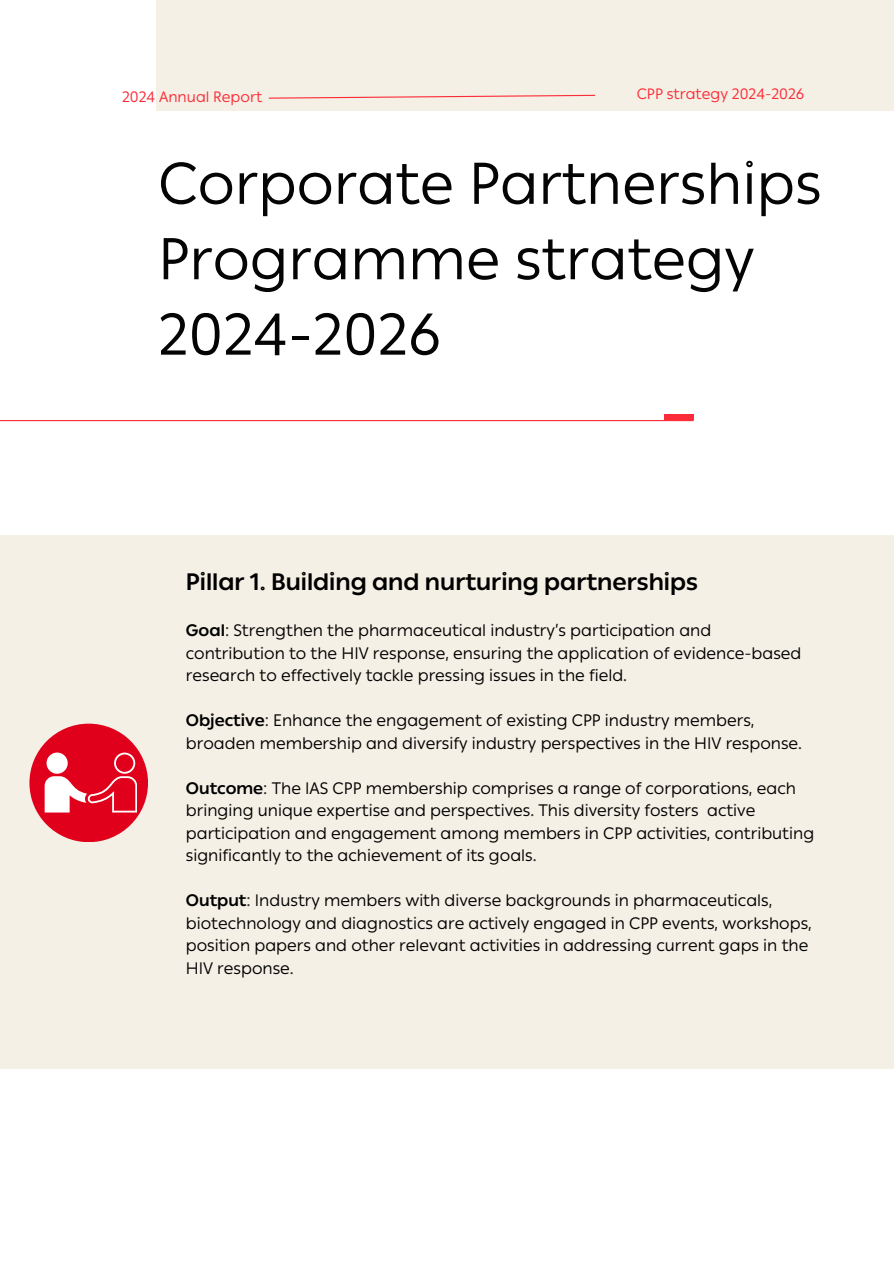
<style>
.page{position:relative;width:894px;height:1264px;background:#fff}
.page>*{position:absolute;margin:0;border:0;box-sizing:border-box;transform-origin:0 0}
.t1{font:58.5px/75.3px "IAS Ribbon Sans";color:#040404}
.t2{font:700 23.7px "IAS Ribbon Sans";color:#000}
.t3{font:16.5px/22.5px "IAS Ribbon Sans";color:#000}
.t4{font:15px "IAS Ribbon Sans";color:#fc2b38}
.s1{font-weight:700}
</style>
<div class="page">
<div style="left:0;top:536px;width:893px;height:532px;background:#f5f0e5"></div>
<div style="left:29px;top:723px;width:119px;height:119px;background:#e0001b;border-radius:50%"></div>
<div style="left:156px;top:0;width:737px;height:111px;background:#f5f0e5"></div>
<svg style="left:268px;top:94px;width:328px;height:5px"></svg>
<div style="left:664px;top:414px;width:29px;height:6px;background:#fc2b38"></div>
<hr style="left:0;top:420px;width:693px;height:1px;background:#fc2b38">
<svg style="left:45px;top:752px;width:92px;height:60px"></svg>
<h2 class="t4" style="left:122px;top:88px;width:142px">2024 Annual Report</h2>
<p class="t4" style="left:636px;top:85px;width:169px">CPP strategy 2024-2026</p>
<p class="t1" style="left:158px;top:146px;width:665px">Corporate Partnerships<br>Programme strategy<br>2024-2026</p>
<p class="t2" style="left:186px;top:568px;width:513px">Pillar 1. Building and nurturing partnerships</p>
<p class="t3" style="left:186px;top:619px;width:617px"><span class="s1">Goal</span>: Strengthen the pharmaceutical industry’s participation and contribution to the HIV response, ensuring the application of evidence-based research to effectively tackle pressing issues in the field.</p>
<h1 class="t3" style="left:186px;top:709px;width:617px"><span class="s1">Objective</span>: Enhance the engagement of existing CPP industry members, broaden membership and diversify industry perspectives in the HIV response.</h1>
<p class="t3" style="left:186px;top:776px;width:629px"><span class="s1">Outcome</span>: The IAS CPP membership comprises a range of corporations, each bringing unique expertise and perspectives. This diversity fosters active participation and engagement among members in CPP activities, contributing significantly to the achievement of its goals.</p>
<p class="t3" style="left:186px;top:889px;width:627px"><span class="s1">Output</span>: Industry members with diverse backgrounds in pharmaceuticals, biotechnology and diagnostics are actively engaged in CPP events, workshops, position papers and other relevant activities in addressing current gaps in the HIV response.</p>
</div>
